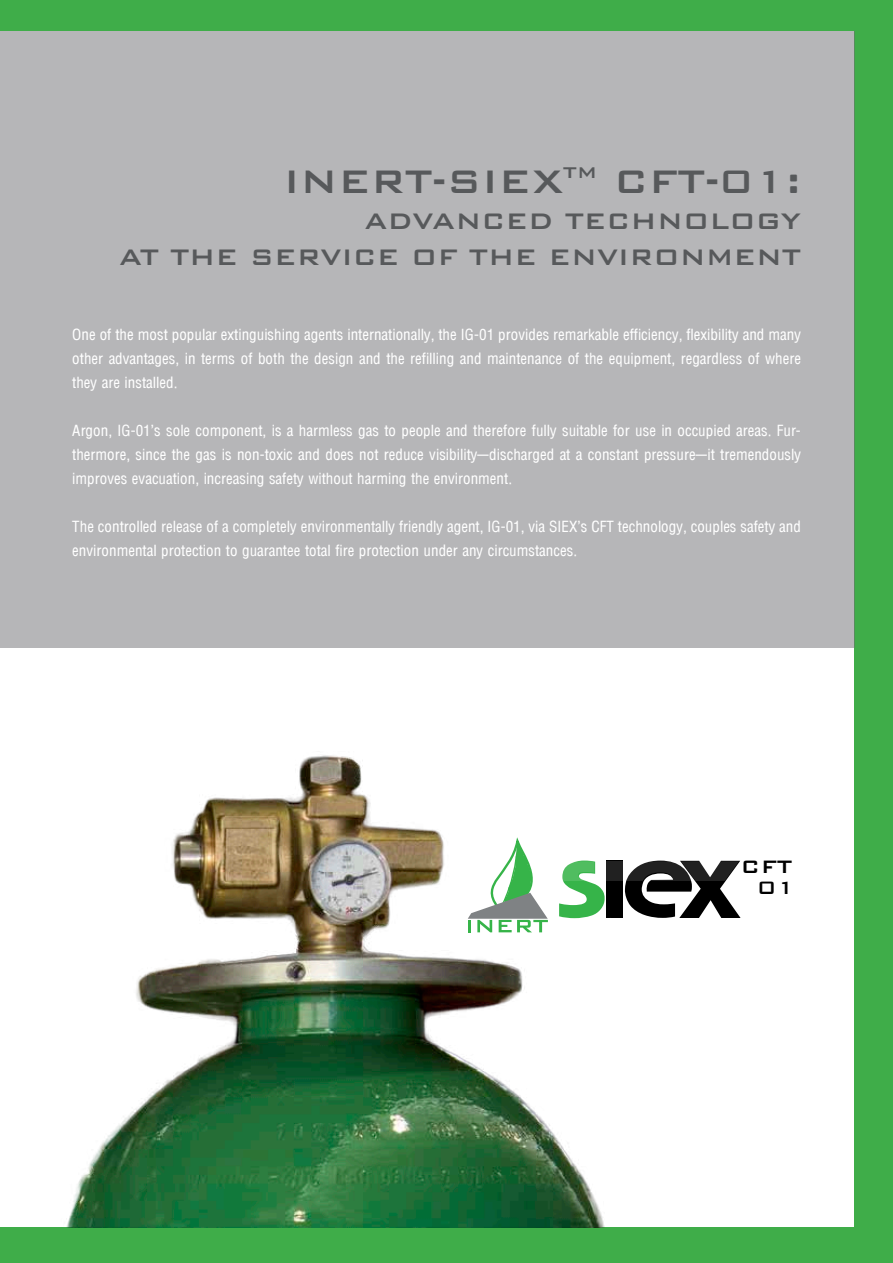
<style>
.page{position:relative;width:893px;height:1263px;background:#fff}
.page>*{position:absolute;margin:0;border:0;box-sizing:border-box;transform-origin:0 0}
.t1{font:500 43.5px "Bank Gothic BT";color:#57595b}
.t2{font:500 30px/36px "Bank Gothic BT";color:#57595b;text-align:right}
.t3{font:500 24px/21.8px "Bank Gothic BT";color:#000;text-align:right}
.t4{font:15px/24px "Arena Condensed";color:#fff;text-align:justify}
</style>
<div class="page">
<div style="left:0;top:0;width:893px;height:31px;background:#3fad49"></div>
<div style="left:0;top:1227px;width:893px;height:36px;background:#3fad49"></div>
<div style="left:855px;top:0;width:38px;height:1263px;background:#3fad49"></div>
<svg style="left:657px;top:860px;width:83px;height:58px"></svg>
<img style="left:66px;top:755px;width:591px;height:472px">
<div style="left:0;top:31px;width:855px;height:616px;background:#b6b6b8"></div>
<h1 class="t1" style="left:284px;top:157px;width:519px">INERT-SIEX<sup>tm</sup> CFT-01:</h1>
<h2 class="t2" style="left:119px;top:202px;width:683px">ADVANCED TECHNOLOGY<br>AT THE SERVICE OF THE ENVIRONMENT</h2>
<p class="t4" style="left:72px;top:323px;width:730px">One of the most popular extinguishing agents internationally, the IG-01 provides remarkable efficiency, flexibility and many other advantages, in terms of both the design and the refilling and maintenance of the equipment, regardless of where they are installed.</p>
<p class="t4" style="left:72px;top:419px;width:730px">Argon, IG-01’s sole component, is a harmless gas to people and therefore fully suitable for use in occupied areas. Fur&shy;thermore, since the gas is non-toxic and does not reduce visibility—discharged at a constant pressure—it tremendously improves evacuation, increasing safety without harming the environment.</p>
<p class="t4" style="left:72px;top:515px;width:730px">The controlled release of a completely environmentally friendly agent, IG-01, via SIEX’s CFT technology, couples safety and environmental protection to guarantee total fire protection under any circumstances.</p>
<h3 class="t3" style="left:741px;top:855px;width:56px">CFT<br>01</h3>
</div>
